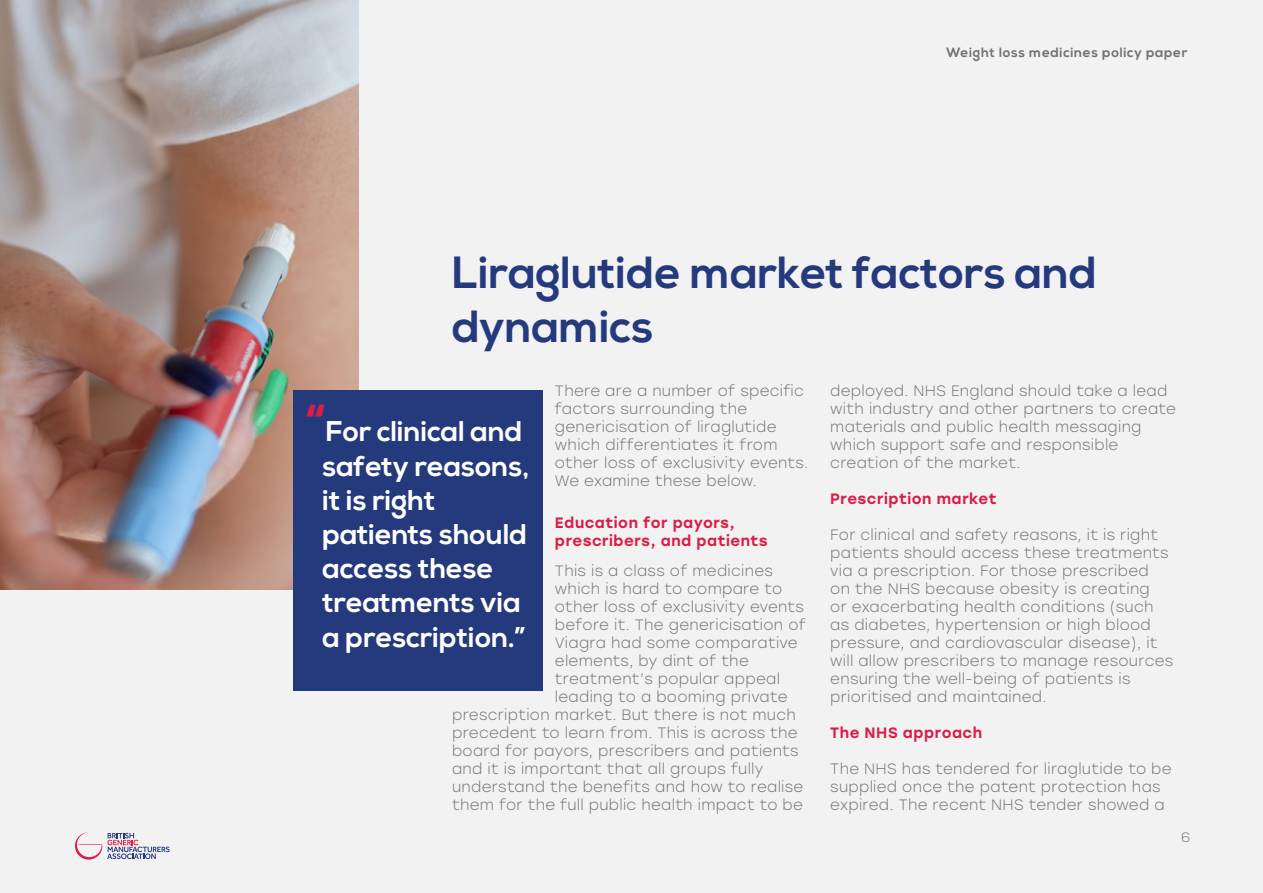
<style>
.page{position:relative;width:1263px;height:893px;background:#f2f2f3}
.page>*{position:absolute;margin:0;border:0;box-sizing:border-box;transform-origin:0 0}
.t1{font:700 45px/54px "Nexa";color:#243a7c}
.t2{font:700 28.5px/34.2px "Nexa";color:#fff}
.t3{font:300 15px/18px "Stolzl";letter-spacing:.02em;color:#717073}
.t4{font:500 15px/18px "Stolzl";letter-spacing:.035em;color:#da1d46}
.t5{font:700 13.5px "Nexa";letter-spacing:.05em;color:#717073}
.t6{font:300 13.5px "Nexa";color:#717073}
.s1{font-size:52.5px;color:#da1d46}
</style>
<div class="page">
<svg style="left:75px;top:832px;width:95px;height:28px"></svg>
<img style="left:0;top:0;width:359px;height:589px">
<div style="left:294px;top:390px;width:249px;height:300px;background:#243a7c"></div>
<p class="t5" style="left:946px;top:45px;width:243px">Weight loss medicines policy paper</p>
<h1 class="t1" style="left:452px;top:247px;width:646px">Liraglutide market factors and dynamics</h1>
<p class="t3" style="left:555px;top:381px;width:255px">There are a number of specific factors surrounding the genericisation of liraglutide which differentiates it from other loss of exclusivity events.<br>We examine these below.</p>
<p class="t4" style="left:555px;top:513px;width:214px">Education for payors, prescribers, and patients</p>
<p class="t3" style="left:555px;top:561px;width:219px">This is a class of medicines</p>
<p class="t3" style="left:555px;top:579px;width:229px">which is hard to compare to</p>
<p class="t3" style="left:555px;top:597px;width:250px">other loss of exclusivity events</p>
<p class="t3" style="left:555px;top:615px;width:252px">before it. The genericisation of</p>
<p class="t3" style="left:555px;top:633px;width:244px">Viagra had some comparative</p>
<p class="t3" style="left:555px;top:651px;width:195px">elements, by dint of the</p>
<p class="t3" style="left:555px;top:669px;width:226px">treatment’s popular appeal</p>
<p class="t3" style="left:555px;top:687px;width:234px">leading to a booming private</p>
<p class="t3" style="left:452px;top:705px;width:345px">prescription market. But there is not much</p>
<p class="t3" style="left:452px;top:723px;width:347px">precedent to learn from. This is across the</p>
<p class="t3" style="left:452px;top:741px;width:348px">board for payors, prescribers and patients</p>
<p class="t3" style="left:452px;top:759px;width:313px">and it is important that all groups fully</p>
<p class="t3" style="left:452px;top:777px;width:353px">understand the benefits and how to realise</p>
<p class="t3" style="left:452px;top:795px;width:352px">them for the full public health impact to be</p>
<p class="t3" style="left:830px;top:381px;width:347px">deployed. NHS England should take a lead with industry and other partners to create materials and public health messaging which support safe and responsible creation of the market.</p>
<p class="t4" style="left:830px;top:489px;width:168px">Prescription market</p>
<p class="t3" style="left:830px;top:525px;width:344px">For clinical and safety reasons, it is right patients should access these treatments via a prescription. For those prescribed<br>on the NHS because obesity is creating<br>or exacerbating health conditions (such as diabetes, hypertension or high blood pressure, and cardiovascular disease), it will allow prescribers to manage resources ensuring the well-being of patients is prioritised and maintained.</p>
<p class="t4" style="left:830px;top:723px;width:153px">The NHS approach</p>
<p class="t3" style="left:830px;top:759px;width:343px">The NHS has tendered for liraglutide to be supplied once the patent protection has expired. The recent NHS tender showed a</p>
<h2 class="t2" style="left:322px;top:415px;width:208px;text-indent:-17px"><span class="s1">“</span>For clinical and safety reasons, it is right patients should access these treatments via a prescription.”</h2>
<p class="t6" style="left:1181px;top:830px;width:10px">6</p>
</div>
